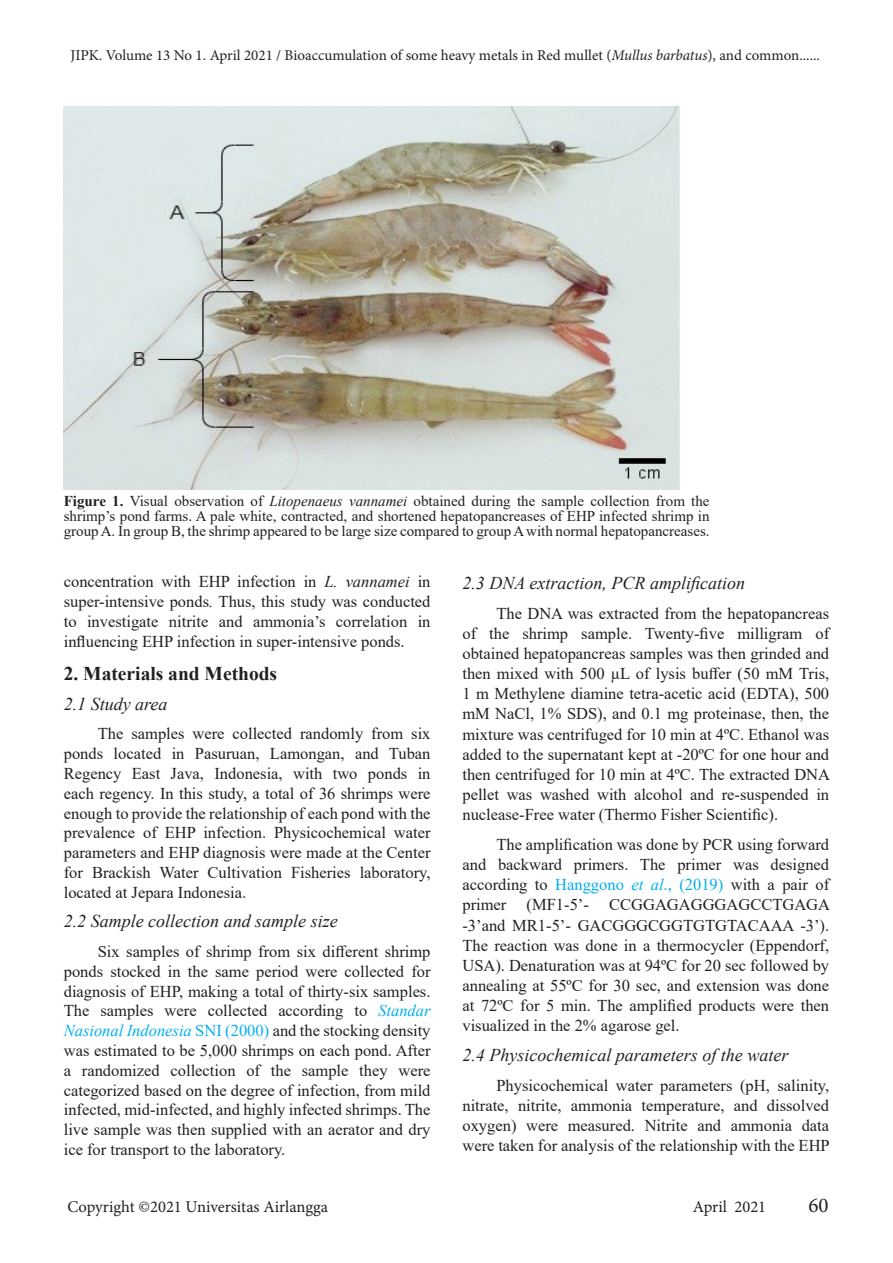
<style>
.page{position:relative;width:893px;height:1263px;background:#fff}
.page>*{position:absolute;margin:0;border:0;box-sizing:border-box;transform-origin:0 0}
.t1{font:21px "Minion Pro";color:#231f20}
.Heading_1{font:700 19.5px "Times New Roman";color:#231f20}
.Heading_2{font:italic 18px "Times New Roman";color:#231f20}
.t2{font:16.5px/20.1px "Times New Roman";color:#231f20;text-align:justify}
.t3{font:16.5px "Minion Pro";color:#231f20}
.t4{font:15px/15px "Times New Roman";color:#231f20;text-align:justify}
.t5{font:15px "Minion Pro";color:#231f20}
.s1{font-style:italic}
.s2{font-weight:700}
.s3{font-style:italic;color:#00aeef}
.s4{color:#00aeef}
</style>
<div class="page">
<img style="left:64px;top:106px;width:616px;height:383px">
<p class="t5" style="left:70px;top:45px;width:751px">JIPK. Volume 13 No 1. April 2021 / Bioaccumulation of some heavy metals in Red mullet (<span class="s1">Mullus barbatus</span>), and common......</p>
<p class="t4" style="left:64px;top:493px;width:647px"><span class="s2">Figure 1.</span> Visual observation of <span class="s1">Litopenaeus vannamei</span> obtained during the sample collection from the shrimp’s pond farms. A pale white, contracted, and shortened hepatopancreases of EHP infected shrimp in group A. In group B, the shrimp appeared to be large size compared to group A with normal hepatopancreases.</p>
<p class="t2" style="left:64px;top:571px;width:368px">concentration with EHP infection in <span class="s1">L. vannamei</span> in super-intensive ponds<span class="s1">.</span> Thus, this study was conducted to investigate nitrite and ammonia’s correlation in influencing EHP infection in super-intensive ponds.</p>
<p class="Heading_1" style="left:64px;top:660px;width:215px">2. Materials and Methods</p>
<p class="Heading_2" style="left:64px;top:691px;width:105px">2.1 Study area</p>
<p class="t2" style="left:64px;top:723px;width:368px;text-indent:34px">The samples were collected randomly from six ponds located in Pasuruan, Lamongan, and Tuban Regency East Java, Indonesia, with two ponds in each regency. In this study, a total of 36 shrimps were enough to provide the relationship of each pond with the prevalence of EHP infection. Physicochemical water parameters and EHP diagnosis were made at the Center for Brackish Water Cultivation Fisheries laboratory, located at Jepara Indonesia.</p>
<p class="Heading_2" style="left:64px;top:909px;width:275px">2.2 Sample collection and sample size</p>
<p class="t2" style="left:64px;top:941px;width:368px;text-indent:34px">Six samples of shrimp from six different shrimp ponds stocked in the same period were collected for diagnosis of EHP, making a total of thirty-six samples.<br>The samples were collected according to <span class="s3">Standar Nasional Indonesia</span> <span class="s4">SNI (2000)</span> and the stocking density was estimated to be 5,000 shrimps on each pond. After a randomized collection of the sample they were categorized based on the degree of infection, from mild infected, mid-infected, and highly infected shrimps. The live sample was then supplied with an aerator and dry ice for transport to the laboratory.</p>
<p class="Heading_2" style="left:462px;top:570px;width:284px">2.3 DNA extraction, PCR amplification</p>
<p class="t2" style="left:462px;top:603px;width:369px;text-indent:34px">The DNA was extracted from the hepatopancreas of the shrimp sample. Twenty-five milligram of obtained hepatopancreas samples was then grinded and then mixed with 500 µL of lysis buffer (50 mM Tris, 1 m Methylene diamine tetra-acetic acid (EDTA), 500 mM NaCl, 1% SDS), and 0.1 mg proteinase, then, the mixture was centrifuged for 10 min at 4ºC. Ethanol was added to the supernatant kept at -20ºC for one hour and then centrifuged for 10 min at 4ºC. The extracted DNA pellet was washed with alcohol and re-suspended in nuclease-Free water (Thermo Fisher Scientific).</p>
<p class="t2" style="left:462px;top:834px;width:369px;text-indent:34px">The amplification was done by PCR using forward and backward primers. The primer was designed according to <span class="s4">Hanggono</span> <span class="s3">et al</span><span class="s4">., (2019)</span> with a pair of primer (MF1-5’- CCGGAGAGGGAGCCTGAGA -3’and MR1-5’- GACGGGCGGTGTGTACAAA -3’).<br>The reaction was done in a thermocycler (Eppendorf, USA). Denaturation was at 94ºC for 20 sec followed by annealing at 55ºC for 30 sec, and extension was done at 72ºC for 5 min. The amplified products were then visualized in the 2% agarose gel.</p>
<p class="Heading_2" style="left:462px;top:1043px;width:327px">2.4 Physicochemical parameters of the water</p>
<p class="t2" style="left:462px;top:1075px;width:369px;text-indent:34px">Physicochemical water parameters (pH, salinity, nitrate, nitrite, ammonia temperature, and dissolved oxygen) were measured. Nitrite and ammonia data were taken for analysis of the relationship with the EHP</p>
<p class="t3" style="left:67px;top:1195px;width:262px">Copyright ©2021 Universitas Airlangga</p>
<p class="t3" style="left:693px;top:1195px;width:75px">April 2021</p>
<p class="t1" style="left:808px;top:1191px;width:22px">60</p>
</div>
